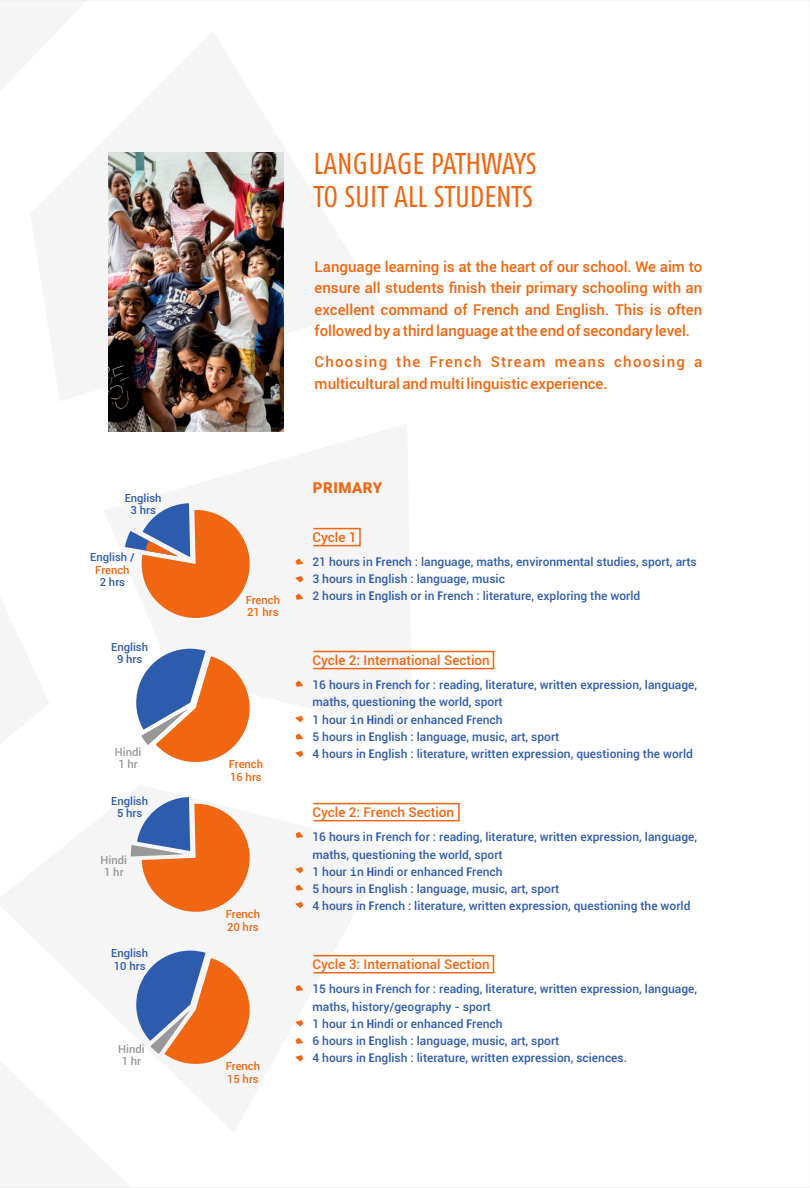
<style>
.page{position:relative;width:810px;height:1188px;background:#fff}
.page>*{position:absolute;margin:0;border:0;box-sizing:border-box;transform-origin:0 0}
.t1{font:30px/33.5px "Fago Co Tf";color:#f06612}
.t2{font:500 15px/21.6px "Roboto";color:#f06612;text-align:justify}
.t3{font:900 15px "Roboto";letter-spacing:.035em;color:#f06612}
.t4{font:500 13.5px "Roboto";color:#f06612}
.t5{font:500 12px/17.2px "Roboto";color:#2e5cac}
.t6{font:500 11.25px/12.1px "Roboto";color:#2e5cac;text-align:center}
.t7{font:500 11.25px/12.1px "Roboto";color:#f06612}
.t8{font:500 11.25px/12.1px "Roboto";color:#989899;text-align:center}
.s1{font-weight:700;font-stretch:condensed}
.s2{font-family:"Roboto Mono"}
</style>
<div class="page">
<svg style="left:125px;top:503px;width:125px;height:115px"></svg>
<svg style="left:136px;top:649px;width:114px;height:113px"></svg>
<div style="left:142px;top:804px;width:108px;height:108px;background:#f06612;border-radius:54px"></div>
<svg style="left:131px;top:797px;width:59px;height:60px"></svg>
<svg style="left:0;top:951px;width:250px;height:237px"></svg>
<div style="left:313px;top:955px;width:181px;height:19px;border:2px solid #f06612"></div>
<svg style="left:296px;top:985px;width:7px;height:6px"></svg>
<svg style="left:295px;top:1020px;width:8px;height:7px"></svg>
<svg style="left:296px;top:1038px;width:7px;height:6px"></svg>
<svg style="left:295px;top:1055px;width:8px;height:7px"></svg>
<div style="left:313px;top:803px;width:147px;height:18px;border:2px solid #f06612"></div>
<svg style="left:296px;top:832px;width:7px;height:6px"></svg>
<svg style="left:295px;top:867px;width:8px;height:6px"></svg>
<svg style="left:296px;top:885px;width:7px;height:6px"></svg>
<svg style="left:295px;top:902px;width:8px;height:6px"></svg>
<div style="left:313px;top:651px;width:181px;height:18px;border:2px solid #f06612"></div>
<svg style="left:296px;top:681px;width:7px;height:6px"></svg>
<svg style="left:295px;top:716px;width:8px;height:6px"></svg>
<svg style="left:296px;top:733px;width:7px;height:7px"></svg>
<svg style="left:295px;top:751px;width:8px;height:6px"></svg>
<div style="left:313px;top:528px;width:48px;height:18px;border:2px solid #f06612"></div>
<svg style="left:296px;top:559px;width:7px;height:6px"></svg>
<svg style="left:295px;top:576px;width:8px;height:6px"></svg>
<svg style="left:296px;top:594px;width:7px;height:6px"></svg>
<img style="left:108px;top:153px;width:175px;height:279px">
<p class="t6" style="left:125px;top:493px;width:39px">English<br>3 hrs</p>
<p class="t6" style="left:90px;top:552px;width:46px">English /</p>
<p class="t7" style="left:95px;top:565px;width:36px">French</p>
<p class="t6" style="left:100px;top:577px;width:27px">2 hrs</p>
<p class="t6" style="left:111px;top:642px;width:39px">English<br>9 hrs</p>
<p class="t8" style="left:115px;top:747px;width:28px">Hindi<br>1 hr</p>
<p class="t6" style="left:111px;top:796px;width:39px">English<br>5 hrs</p>
<p class="t8" style="left:101px;top:855px;width:28px">Hindi<br>1 hr</p>
<p class="t6" style="left:111px;top:949px;width:39px;text-align:left">English<br>10 hrs</p>
<p class="t8" style="left:118px;top:1044px;width:28px">Hindi<br>1 hr</p>
<h1 class="t1" style="left:314px;top:149px;width:225px">LANGUAGE PATHWAYS<br>TO SUIT ALL STUDENTS</h1>
<p class="t2" style="left:315px;top:257px;width:389px">Language learning is at the heart of our school. We aim to ensure all students finish their primary schooling with an excellent command of French and English. This is often followed by a third language at the end of secondary level.</p>
<p class="t2" style="left:315px;top:352px;width:389px">Choosing the French Stream means choosing a multicultural and multi linguistic experience.</p>
<p class="t7" style="left:246px;top:595px;width:36px">French<br>21 hrs</p>
<p class="t7" style="left:229px;top:760px;width:36px">French<br>16 hrs</p>
<p class="t7" style="left:226px;top:910px;width:36px">French<br>20 hrs</p>
<p class="t7" style="left:226px;top:1061px;width:36px">French<br>15 hrs</p>
<p class="t3" style="left:313px;top:482px;width:71px">PRIMARY</p>
<p class="t4" style="left:312px;top:532px;width:46px">Cycle 1</p>
<p class="t5" style="left:312px;top:554px;width:386px">21 hours in <span class="s1">F</span>rench : language, maths, environmental studies, sport, arts<br>3 hours in <span class="s1">E</span>nglish : language, music<br>2 hours in <span class="s1">E</span>nglish or in <span class="s1">F</span>rench : literature, exploring the world</p>
<p class="t4" style="left:312px;top:655px;width:179px">Cycle 2: International Section</p>
<p class="t5" style="left:312px;top:677px;width:386px">16 hours in <span class="s1">F</span>rench for : reading, literature, written expression, language, maths, questioning the world, sport<br>1 hour <span class="s2">i</span>n <span class="s1">H</span>indi or enhanced <span class="s1">F</span>rench<br>5 hours in <span class="s1">E</span>nglish : language, music, art, sport<br>4 hours in <span class="s1">E</span>nglish : literature, written expression, questioning the world</p>
<p class="t4" style="left:312px;top:807px;width:143px">Cycle 2: French Section</p>
<p class="t5" style="left:312px;top:829px;width:386px">16 hours in <span class="s1">F</span>rench for : reading, literature, written expression, language, maths, questioning the world, sport<br>1 hour <span class="s2">i</span>n <span class="s1">H</span>indi or enhanced <span class="s1">F</span>rench<br>5 hours in <span class="s1">E</span>nglish : language, music, art, sport<br>4 hours in <span class="s1">F</span>rench : literature, written expression, questioning the world</p>
<p class="t4" style="left:312px;top:959px;width:179px">Cycle 3: International Section</p>
<p class="t5" style="left:312px;top:981px;width:386px">15 hours in <span class="s1">F</span>rench for : reading, literature, written expression, language, maths, history/geography - sport<br>1 hour <span class="s2">i</span>n <span class="s1">H</span>indi or enhanced <span class="s1">F</span>rench<br>6 hours in <span class="s1">E</span>nglish : language, music, art, sport<br>4 hours in <span class="s1">E</span>nglish : literature, written expression, sciences.</p>
</div>
